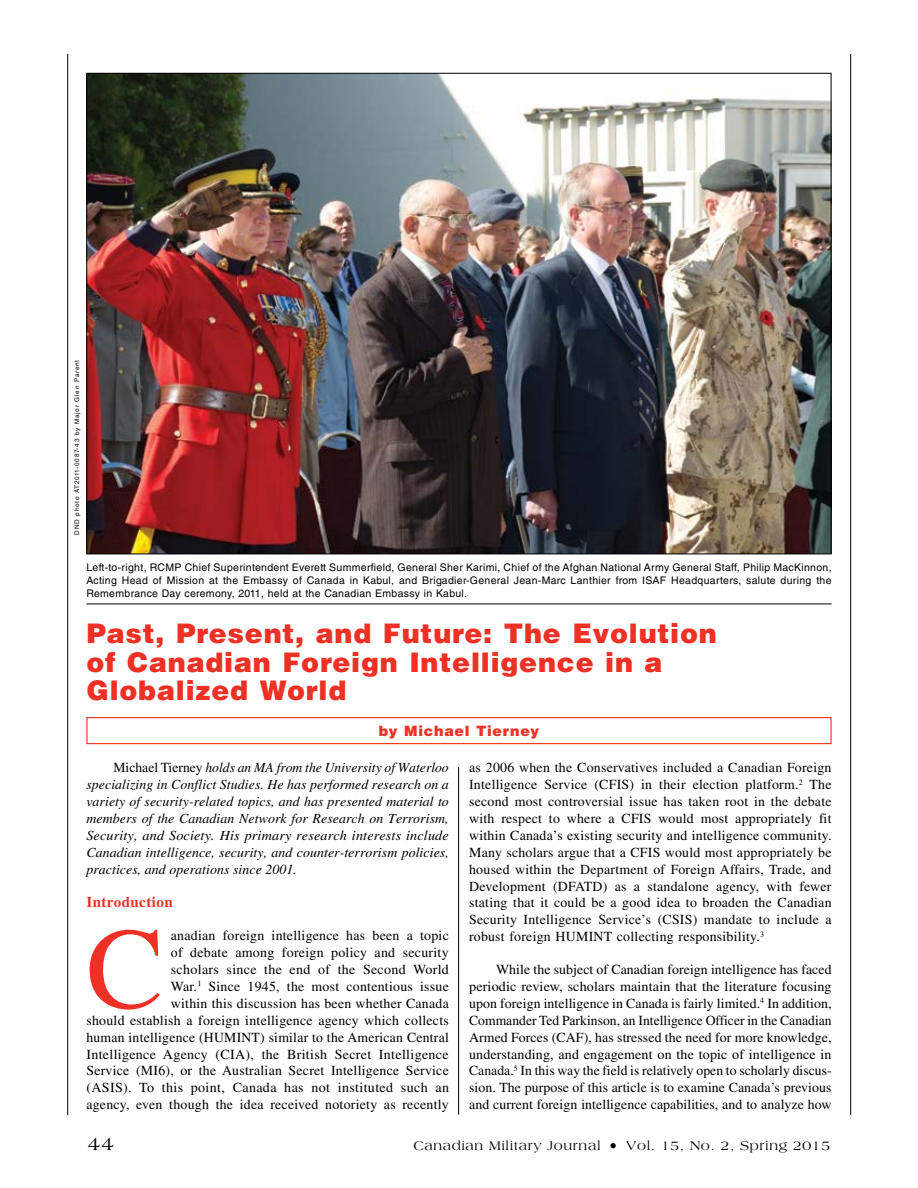
<style>
.page{position:relative;width:918px;height:1188px;background:#fff}
.page>*{position:absolute;margin:0;border:0;box-sizing:border-box;transform-origin:0 0}
.t1{font:115.8px "Times LT Std";color:#ee3124}
.t2{font:900 27px/28.5px "Helvetica LT Std";letter-spacing:.03em;color:#ee3124}
.t3{font:19.5px "Americana Std";color:#000}
.t4{font:700 15px "Times LT Std";letter-spacing:.03em;color:#ee3124}
.t5{font:900 14.25px "Helvetica LT Std";letter-spacing:.05em;color:#ee3124}
.t6{font:13.8px/16.8px "Times LT Std";letter-spacing:.015em;color:#000;text-align:justify}
.t7{font:italic 13.8px/16.8px "Times LT Std";letter-spacing:.005em;color:#000;text-align:justify}
.t8{font:13.5px "Americana Std";letter-spacing:.05em;color:#000}
.t9{font:10.5px/12.8px "Helvetica LT Std";letter-spacing:.03em;color:#000;text-align:justify}
.t10{font:6.3px "Helvetica LT Std";letter-spacing:.125em;color:#000}
.s1{font-style:normal}
.s2{font-size:16.5px}
</style>
<div class="page">
<hr style="left:850px;top:54px;width:1px;height:1061px;background:#000">
<hr style="left:67px;top:54px;width:1px;height:1061px;background:#000">
<div style="left:86px;top:717px;width:746px;height:27px;border:1px solid #ee3124"></div>
<img style="left:88px;top:75px;width:741px;height:477px">
<hr style="left:86px;top:604px;width:746px;height:1px;background:#000">
<hr style="left:458px;top:767px;width:1px;height:348px;background:#000">
<p class="t10" style="left:73px;top:535px;width:176px;rotate:-90deg">DND photo AT2011-0087-43 by Major Glen Parent</p>
<p class="t9" style="left:86px;top:561px;width:747px">Left-to-right, RCMP Chief Superintendent Everett Summerfield, General Sher Karimi, Chief of the Afghan National Army General Staff, Philip MacKinnon, Acting Head of Mission at the Embassy of Canada in Kabul, and Brigadier-General Jean-Marc Lanthier from ISAF Headquarters, salute during the Remembrance Day ceremony, 2011, held at the Canadian Embassy in Kabul.</p>
<h2 class="t2" style="left:86px;top:619px;width:632px">Past, Present, and Future: The Evolution of Canadian Foreign Intelligence in a<br>Globalized World</h2>
<p class="t5" style="left:379px;top:721px;width:162px">by Michael Tierney</p>
<p class="t7" style="left:86px;top:759px;width:364px;text-indent:27px"><span class="s1">Michael Tierney</span> holds an MA from the University of Waterloo specializing in Conflict Studies. He has performed research on a variety of security-related topics, and has presented material to members of the Canadian Network for Research on Terrorism, Security, and Society. His primary research interests include Canadian intelligence, security, and counter-terrorism policies, practices, and operations since 2001.</p>
<p class="t4" style="left:86px;top:893px;width:88px">Introduction</p>
<h1 class="t1" style="left:86px;top:904px;width:79px">C</h1>
<p class="t6" style="left:86px;top:927px;width:364px;text-align:right">anadian foreign intelligence has been a topic<br>of debate among foreign policy and security<br>scholars since the end of the Second World<br>War.<sup>1</sup> Since 1945, the most contentious issue<br>within this discussion has been whether Canada<br>should establish a foreign intelligence agency which collects human intelligence (HUMINT) similar to the American Central Intelligence Agency (CIA), the British Secret Intelligence Service (MI6), or the Australian Secret Intelligence Service (ASIS). To this point, Canada has not instituted such an agency, even though the idea received notoriety as recently</p>
<p class="t6" style="left:469px;top:759px;width:364px">as 2006 when the Conservatives included a Canadian Foreign Intelligence Service (CFIS) in their election platform.<sup>2</sup> The second most controversial issue has taken root in the debate with respect to where a CFIS would most appropriately fit within Canada’s existing security and intelligence community.<br>Many scholars argue that a CFIS would most appropriately be housed within the Department of Foreign Affairs, Trade, and Development (DFATD) as a standalone agency, with fewer stating that it could be a good idea to broaden the Canadian Security Intelligence Service’s (CSIS) mandate to include a robust foreign HUMINT collecting responsibility.<sup>3</sup></p>
<p class="t6" style="left:469px;top:961px;width:364px;text-indent:27px">While the subject of Canadian foreign intelligence has faced periodic review, scholars maintain that the literature focusing upon foreign intelligence in Canada is fairly limited.<sup>4</sup> In addition, Commander Ted Parkinson, an Intelligence Officer in the Canadian Armed Forces (CAF), has stressed the need for more knowledge, understanding, and engagement on the topic of intelligence in Canada.<sup>5</sup> In this way the field is relatively open to scholarly discus&shy;sion. The purpose of this article is to examine Canada’s previous and current foreign intelligence capabilities, and to analyze how</p>
<h3 class="t3" style="left:88px;top:1132px;width:28px">44</h3>
<p class="t8" style="left:414px;top:1138px;width:418px">Canadian Military Journal <span class="s2">•</span> Vol. 15, No. 2, Spring 2015</p>
</div>
